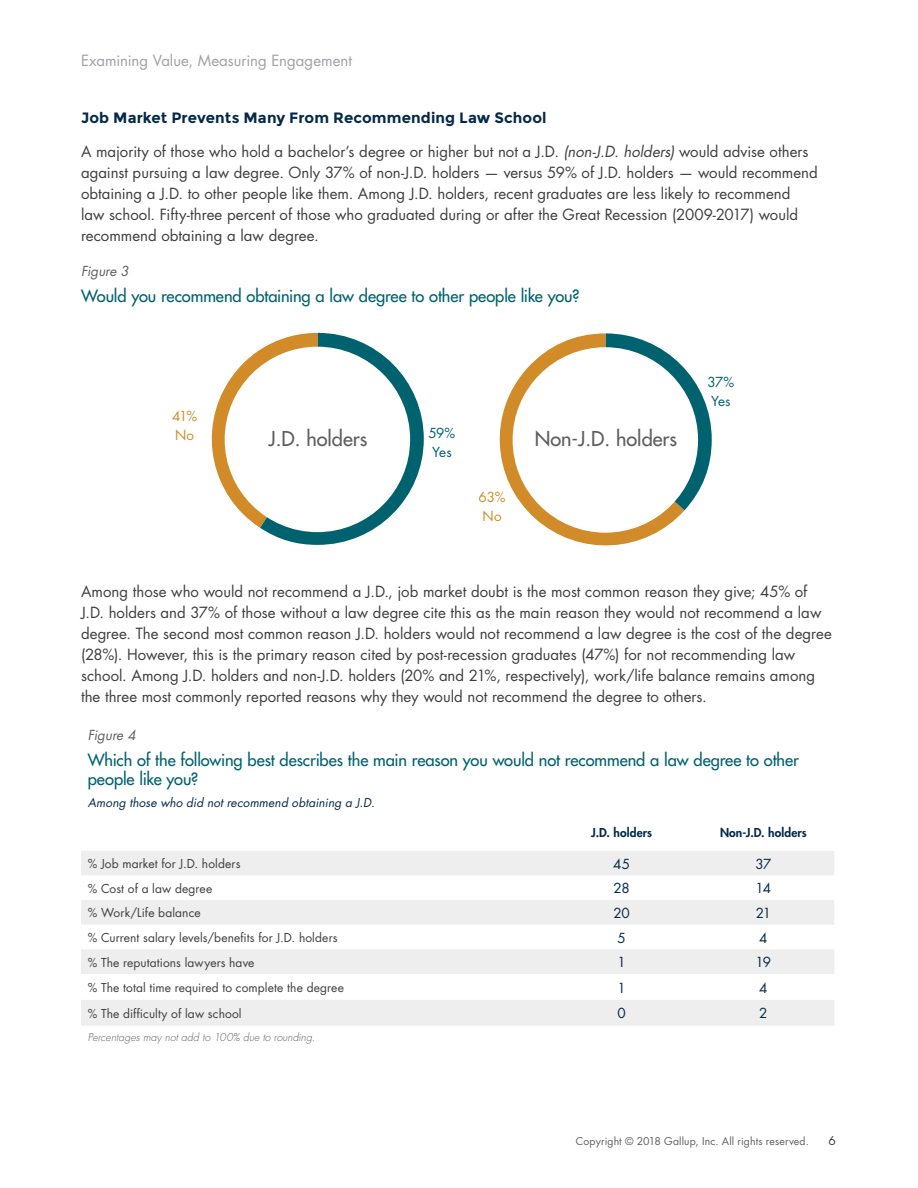
<style>
.page{position:relative;width:918px;height:1188px;background:#fff}
.page>*{position:absolute;margin:0;border:0;box-sizing:border-box;transform-origin:0 0}
.t1{font:500 19.95px "Futura Std";color:#5f5f62}
.Graph_Titles{font:500 16.5px/19.5px "Futura Std";letter-spacing:-.005em;color:#00626f}
.body_2col{font:15px/21px "Futura Std";color:#3e3e3f}
.subhead_level_1{font:700 15px "Montserrat";letter-spacing:.01em;color:#042a48}
.t2{font:15px "Futura Std";color:#a0a1a5}
.body{font:13.5px "Futura Std";letter-spacing:-.04em;color:#042a48}
.Figure{font:italic 13.5px "Futura Std";letter-spacing:-.005em;color:#5f5f62}
.body_9_13_centered{font:13.5px/19.5px "Futura Std";letter-spacing:-.04em;color:#00626f}
.body_9_13_centered-2{font:13.5px/19.5px "Futura Std";letter-spacing:.005em;color:#d18b29}
.body_9_13{font:12px "Futura Std";letter-spacing:.01em;color:#3e3e3f}
.Graph_Sub{font:italic 12px "Futura Std";letter-spacing:.005em;color:#042a48}
.body-2{font:800 12px "Futura Std";letter-spacing:.01em;color:#042a48}
.t3{font:10.5px "Futura Std";letter-spacing:.01em;color:#5f5f62}
.footnote_hanging_ind{font:italic 300 10.5px "Futura Std";letter-spacing:.005em;color:#5f5f62}
.s1{font-style:italic}
</style>
<div class="page">
<svg style="left:211px;top:333px;width:213px;height:212px"></svg>
<div style="left:225px;top:347px;width:185px;height:185px;background:#fff;border-radius:50%"></div>
<svg style="left:499px;top:333px;width:186px;height:213px"></svg>
<svg style="left:606px;top:333px;width:106px;height:177px"></svg>
<div style="left:513px;top:347px;width:185px;height:186px;background:#fff;border-radius:50%"></div>
<svg style="left:81px;top:851px;width:753px;height:175px"></svg>
<svg style="left:81px;top:900px;width:753px;height:74px;fill:#eeeeef"></svg>
<p class="t2" style="left:81px;top:51px;width:272px">Examining Value, Measuring Engagement</p>
<p class="subhead_level_1" style="left:81px;top:108px;width:467px">Job Market Prevents Many From Recommending Law School</p>
<p class="body_2col" style="left:81px;top:141px;width:738px">A majority of those who hold a bachelor’s degree or higher but not a J.D. <span class="s1">(non-J.D. holders)</span> would advise others against pursuing a law degree. Only 37% of non-J.D. holders — versus 59% of J.D. holders — would recommend obtaining a J.D. to other people like them. Among J.D. holders, recent graduates are less likely to recommend<br>law school. Fifty-three percent of those who graduated during or after the Great Recession (2009-2017) would recommend obtaining a law degree.</p>
<p class="Figure" style="left:81px;top:262px;width:49px">Figure 3</p>
<p class="Graph_Titles" style="left:81px;top:286px;width:500px">Would you recommend obtaining a law degree to other people like you?</p>
<p class="body_9_13_centered-2" style="left:172px;top:406px;width:26px">41%<br>No</p>
<p class="body_9_13_centered" style="left:428px;top:423px;width:28px">59%<br>Yes</p>
<p class="t1" style="left:269px;top:426px;width:100px">J.D. holders</p>
<p class="t1" style="left:535px;top:426px;width:144px">Non-J.D. holders</p>
<p class="body_9_13_centered-2" style="left:479px;top:487px;width:29px">63%<br>No</p>
<p class="body_9_13_centered" style="left:707px;top:372px;width:28px">37%<br>Yes</p>
<p class="body_2col" style="left:81px;top:581px;width:752px">Among those who would not recommend a J.D., job market doubt is the most common reason they give; 45% of J.D. holders and 37% of those without a law degree cite this as the main reason they would not recommend a law degree. The second most common reason J.D. holders would not recommend a law degree is the cost of the degree (28%). However, this is the primary reason cited by post-recession graduates (47%) for not recommending law school. Among J.D. holders and non-J.D. holders (20% and 21%, respectively), work/life balance remains among the three most commonly reported reasons why they would not recommend the degree to others.</p>
<p class="Figure" style="left:88px;top:726px;width:49px">Figure 4</p>
<p class="Graph_Titles" style="left:88px;top:750px;width:713px">Which of the following best describes the main reason you would not recommend a law degree to other people like you?</p>
<p class="Graph_Sub" style="left:88px;top:795px;width:288px">Among those who did not recommend obtaining a J.D.</p>
<p class="body-2" style="left:591px;top:825px;width:62px">J.D. holders</p>
<p class="body-2" style="left:720px;top:825px;width:88px">Non-J.D. holders</p>
<p class="body_9_13" style="left:88px;top:856px;width:154px">% Job market for J.D. holders</p>
<p class="body" style="left:613px;top:855px;width:18px">45</p>
<p class="body" style="left:755px;top:855px;width:18px">37</p>
<p class="body_9_13" style="left:88px;top:881px;width:126px">% Cost of a law degree</p>
<p class="body" style="left:614px;top:880px;width:18px">28</p>
<p class="body" style="left:756px;top:880px;width:17px">14</p>
<p class="body_9_13" style="left:88px;top:905px;width:115px">% Work/Life balance</p>
<p class="body" style="left:613px;top:904px;width:18px">20</p>
<p class="body" style="left:756px;top:904px;width:17px">21</p>
<p class="body_9_13" style="left:88px;top:930px;width:251px">% Current salary levels/benefits for J.D. holders</p>
<p class="body" style="left:618px;top:929px;width:10px">5</p>
<p class="body" style="left:759px;top:929px;width:10px">4</p>
<p class="body_9_13" style="left:88px;top:955px;width:168px">% The reputations lawyers have</p>
<p class="body" style="left:618px;top:954px;width:10px">1</p>
<p class="body" style="left:756px;top:954px;width:17px">19</p>
<p class="body_9_13" style="left:88px;top:980px;width:258px">% The total time required to complete the degree</p>
<p class="body" style="left:618px;top:979px;width:10px">1</p>
<p class="body" style="left:759px;top:979px;width:10px">4</p>
<p class="body_9_13" style="left:88px;top:1006px;width:155px">% The difficulty of law school</p>
<p class="body" style="left:618px;top:1005px;width:10px">0</p>
<p class="body" style="left:759px;top:1005px;width:10px">2</p>
<p class="footnote_hanging_ind" style="left:88px;top:1031px;width:229px">Percentages may not add to 100% due to rounding.</p>
<p class="t3" style="left:576px;top:1135px;width:234px">Copyright © 2018 Gallup, Inc. All rights reserved.</p>
<p class="body_9_13" style="left:829px;top:1133px;width:9px">6</p>
</div>
